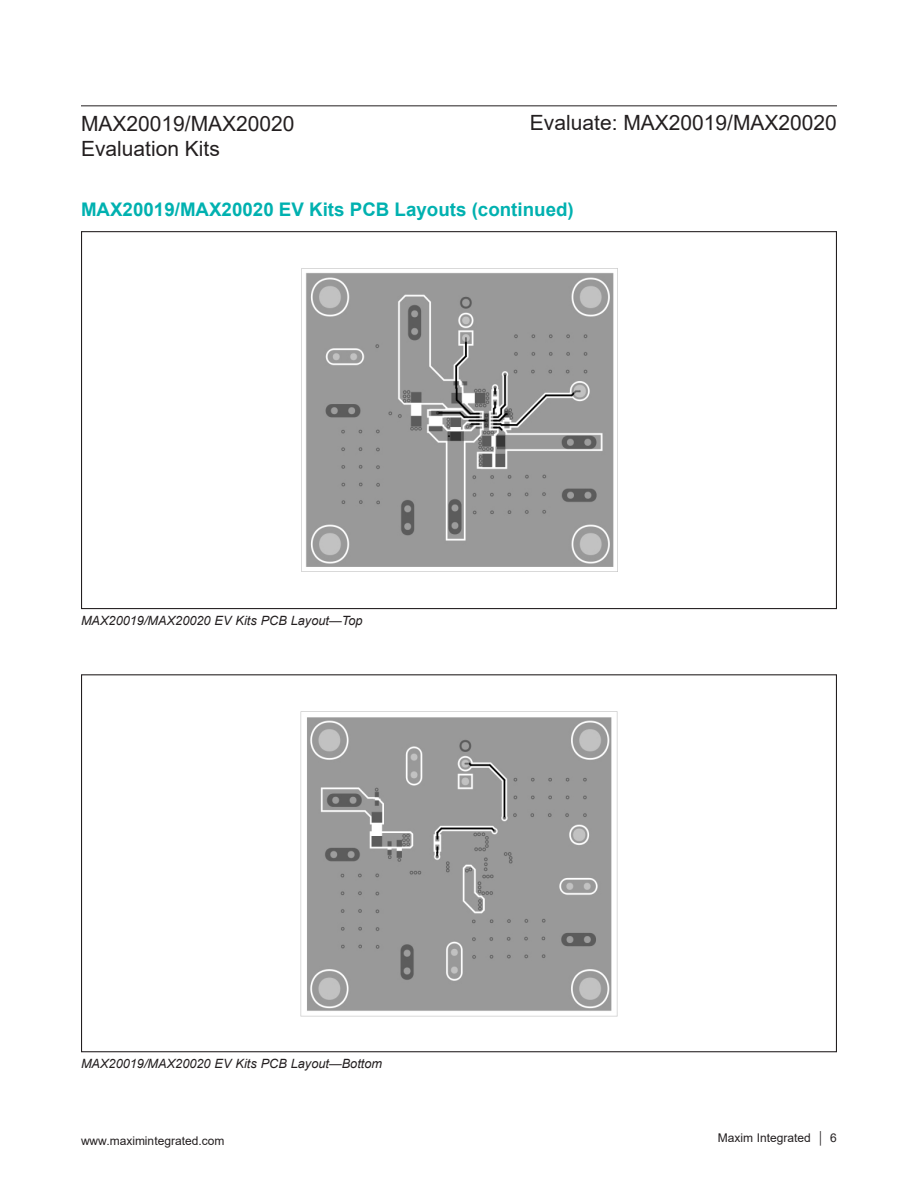
<style>
.page{position:relative;width:918px;height:1188px;background:#fff}
.page>*{position:absolute;margin:0;border:0;box-sizing:border-box;transform-origin:0 0}
.t1{font:21px "Arial";color:#231f20}
.t2{font:700 18.75px "Arial";color:#00b1b0}
.t3{font:italic 12.75px "Arial";color:#231f20}
.t4{font:12px "Arial";color:#231f20}
</style>
<div class="page">
<hr style="left:81px;top:105px;width:756px;height:1px;background:#231f20">
<img style="left:301px;top:268px;width:317px;height:304px">
<img style="left:300px;top:711px;width:318px;height:305px">
<h1 class="t1" style="left:81px;top:109px;width:215px">MAX20019/MAX20020</h1>
<h1 class="t1" style="left:530px;top:108px;width:308px">Evaluate: MAX20019/MAX20020</h1>
<h1 class="t1" style="left:81px;top:134px;width:140px">Evaluation Kits</h1>
<h2 class="t2" style="left:81px;top:196px;width:494px">MAX20019/MAX20020 EV Kits PCB Layouts (continued)</h2>
<p class="t3" style="left:81px;top:612px;width:283px">MAX20019/MAX20020 EV Kits PCB Layout—Top</p>
<p class="t3" style="left:81px;top:1055px;width:303px">MAX20019/MAX20020 EV Kits PCB Layout—Bottom</p>
<p class="t4" style="left:81px;top:1132px;width:145px">www.maximintegrated.com</p>
<p class="t4" style="left:718px;top:1129px;width:121px">Maxim Integrated │ 6</p>
</div>
